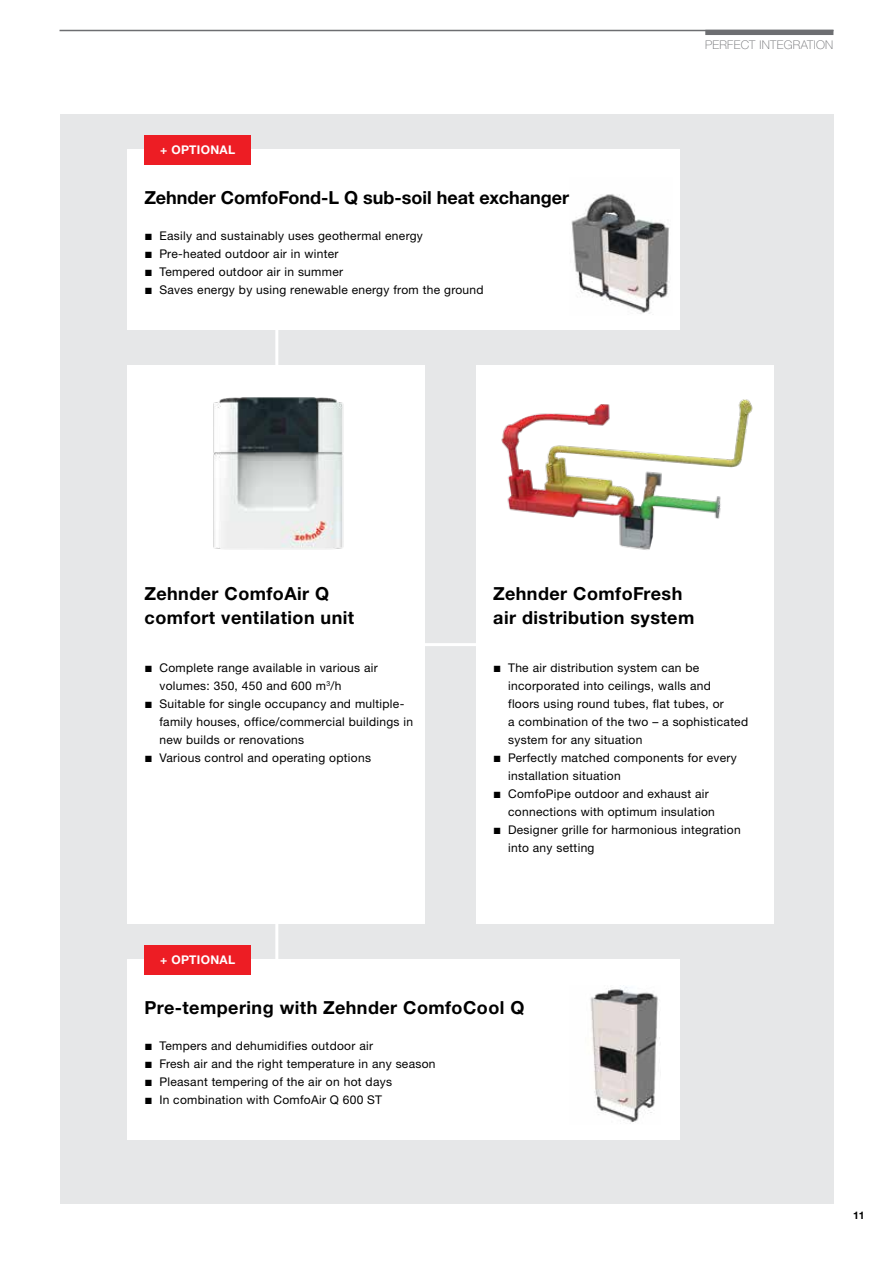
<style>
.page{position:relative;width:893px;height:1263px;background:#fff}
.page>*{position:absolute;margin:0;border:0;box-sizing:border-box;transform-origin:0 0}
.t1{font:700 18px/24px "Helvetica Neue LTW1 G";letter-spacing:.025em;color:#000}
.t2{font:700 18px "Helvetica Neue LTW1 G";color:#000}
.t3{font:12px/18px "Helvetica Neuefor Zehnder";letter-spacing:.025em;color:#000}
.t4{font:100 12px "Helvetica Neue LTW1 G";letter-spacing:.025em;color:#6d6e71}
.t5{font:700 12px "Helvetica Neue LTW1 G";letter-spacing:.025em;color:#fff}
.t6{font:700 10.5px "Helvetica Neue LTW1 G";color:#000}
</style>
<div class="page">
<div style="left:60px;top:114px;width:773px;height:1089px;background:#e6e7e8"></div>
<hr style="left:422px;top:643px;width:58px;height:3px;background:#fff">
<div style="left:128px;top:366px;width:297px;height:558px;background:#fff"></div>
<div style="left:476px;top:366px;width:298px;height:558px;background:#fff"></div>
<img style="left:213px;top:397px;width:131px;height:153px">
<div style="left:128px;top:150px;width:552px;height:180px;background:#fff"></div>
<div style="left:128px;top:960px;width:552px;height:180px;background:#fff"></div>
<hr style="left:275px;top:327px;width:3px;height:41px;background:#fff">
<hr style="left:275px;top:921px;width:3px;height:41px;background:#fff">
<img style="left:571px;top:194px;width:98px;height:120px">
<img style="left:590px;top:985px;width:70px;height:137px">
<div style="left:145px;top:135px;width:106px;height:29px;background:#ed1d24"></div>
<img style="left:501px;top:399px;width:252px;height:151px">
<div style="left:145px;top:945px;width:106px;height:29px;background:#ed1d24"></div>
<hr style="left:60px;top:30px;width:773px;height:1px;background:#6d6e71">
<div style="left:705px;top:30px;width:128px;height:5px;background:#6d6e71"></div>
<p class="t5" style="left:160px;top:142px;width:77px">+ OPTIONAL</p>
<h1 class="t2" style="left:145px;top:186px;width:426px">Zehnder ComfoFond-L Q sub-soil heat exchanger</h1>
<p class="t3" style="left:145px;top:226px;width:280px">■ Easily and sustainably uses geothermal energy</p>
<p class="t3" style="left:145px;top:244px;width:195px">■ Pre-heated outdoor air in winter</p>
<p class="t3" style="left:145px;top:262px;width:200px">■ Tempered outdoor air in summer</p>
<p class="t3" style="left:145px;top:280px;width:341px">■ Saves energy by using renewable energy from the ground</p>
<p class="t4" style="left:705px;top:37px;width:130px">PERFECT INTEGRATION</p>
<h1 class="t1" style="left:145px;top:581px;width:211px">Zehnder ComfoAir Q comfort ventilation unit</h1>
<p class="t3" style="left:159px;top:658px;width:220px;text-indent:-15px">■ Complete range available in various air volumes: 350, 450 and 600 m<sup>3</sup>/h</p>
<p class="t3" style="left:159px;top:694px;width:255px;text-indent:-15px">■ Suitable for single occupancy and multiple&shy;family houses, office/commercial buildings in new builds or renovations</p>
<p class="t3" style="left:145px;top:748px;width:228px">■ Various control and operating options</p>
<p class="t5" style="left:160px;top:952px;width:77px">+ OPTIONAL</p>
<h1 class="t1" style="left:493px;top:581px;width:203px">Zehnder ComfoFresh air distribution system</h1>
<p class="t3" style="left:508px;top:658px;width:241px;text-indent:-15px">■ The air distribution system can be incorporated into ceilings, walls and<br>floors using round tubes, flat tubes, or<br>a combination of the two – a sophisticated system for any situation</p>
<p class="t3" style="left:508px;top:748px;width:230px;text-indent:-15px">■ Perfectly matched components for every installation situation</p>
<p class="t3" style="left:508px;top:784px;width:208px;text-indent:-15px">■ ComfoPipe outdoor and exhaust air connections with optimum insulation</p>
<p class="t3" style="left:508px;top:820px;width:234px;text-indent:-15px">■ Designer grille for harmonious integration into any setting</p>
<h1 class="t1" style="left:145px;top:995px;width:381px">Pre-tempering with Zehnder ComfoCool Q</h1>
<p class="t3" style="left:145px;top:1036px;width:230px">■ Tempers and dehumidifies outdoor air</p>
<p class="t3" style="left:145px;top:1054px;width:293px">■ Fresh air and the right temperature in any season</p>
<p class="t3" style="left:145px;top:1072px;width:249px">■ Pleasant tempering of the air on hot days</p>
<p class="t3" style="left:145px;top:1090px;width:239px">■ In combination with ComfoAir Q 600 ST</p>
<p class="t6" style="left:853px;top:1209px;width:13px">11</p>
</div>
